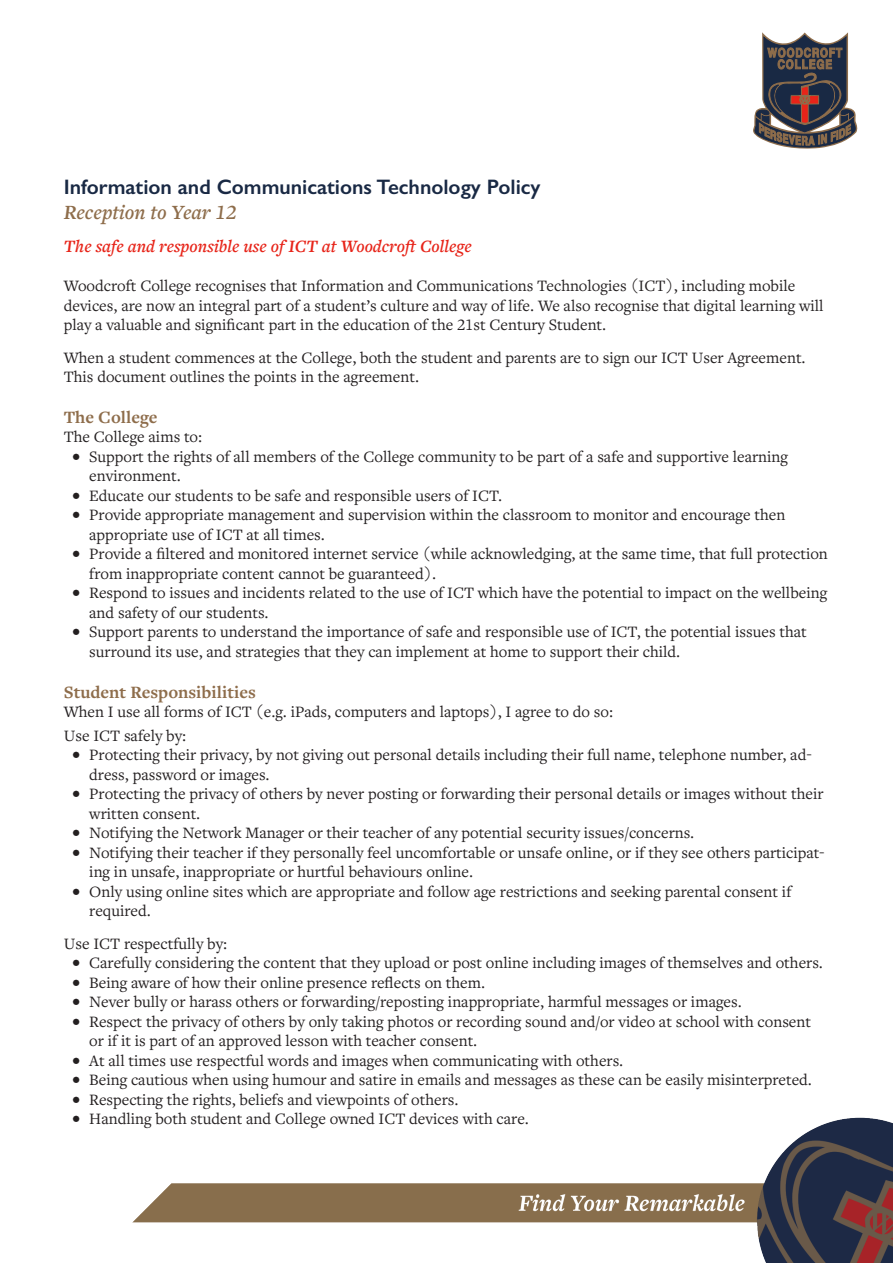
<style>
.page{position:relative;width:893px;height:1263px;background:#fff}
.page>*{position:absolute;margin:0;border:0;box-sizing:border-box;transform-origin:0 0}
.t1{font:600 21px "Gill Sans";color:#192944}
.t2{font:italic 600 21px "Freight Text Pro";color:#8e6d4b}
.t3{font:italic 600 18px "Freight Text Pro";color:#e72419}
.t4{font:700 18px "Freight Text Pro";color:#8e6d4b}
.t5{font:16.5px/19.5px "Freight Text Pro";color:#231f20}
</style>
<div class="page">
<svg style="left:753px;top:32px;width:105px;height:117px"></svg>
<div style="left:799px;top:95px;width:11px;height:10px;border:2px solid #8e6d4b;border-radius:50%"></div>
<img style="left:132px;top:1117px;width:761px;height:146px">
<p class="t1" style="left:64px;top:174px;width:478px">Information and Communications Technology Policy</p>
<p class="t2" style="left:64px;top:199px;width:174px">Reception to Year 12</p>
<p class="t3" style="left:64px;top:235px;width:409px">The safe and responsible use of ICT at Woodcroft College</p>
<p class="t5" style="left:64px;top:276px;width:761px">Woodcroft College recognises that Information and Communications Technologies (ICT), including mobile devices, are now an integral part of a student’s culture and way of life. We also recognise that digital learning will play a valuable and significant part in the education of the 21st Century Student.</p>
<p class="t5" style="left:64px;top:347px;width:743px">When a student commences at the College, both the student and parents are to sign our ICT User Agreement.<br>This document outlines the points in the agreement.</p>
<p class="t4" style="left:64px;top:405px;width:95px">The College</p>
<p class="t5" style="left:64px;top:427px;width:140px">The College aims to:</p>
<p class="t5" style="left:89px;top:446px;width:700px;text-indent:-17px">• Support the rights of all members of the College community to be part of a safe and supportive learning environment.</p>
<p class="t5" style="left:72px;top:485px;width:432px">• Educate our students to be safe and responsible users of ICT.</p>
<p class="t5" style="left:89px;top:505px;width:698px;text-indent:-17px">• Provide appropriate management and supervision within the classroom to monitor and encourage then appropriate use of ICT at all times.</p>
<p class="t5" style="left:89px;top:544px;width:740px;text-indent:-17px">• Provide a filtered and monitored internet service (while acknowledging, at the same time, that full protection from inappropriate content cannot be guaranteed).</p>
<p class="t5" style="left:89px;top:583px;width:739px;text-indent:-17px">• Respond to issues and incidents related to the use of ICT which have the potential to impact on the wellbeing and safety of our students.</p>
<p class="t5" style="left:89px;top:622px;width:719px;text-indent:-17px">• Support parents to understand the importance of safe and responsible use of ICT, the potential issues that surround its use, and strategies that they can implement at home to support their child.</p>
<p class="t4" style="left:64px;top:680px;width:194px">Student Responsibilities</p>
<p class="t5" style="left:64px;top:701px;width:551px">When I use all forms of ICT (e.g. iPads, computers and laptops), I agree to do so:</p>
<p class="t5" style="left:64px;top:725px;width:124px">Use ICT safely by:</p>
<p class="t5" style="left:89px;top:745px;width:724px;text-indent:-17px">• Protecting their privacy, by not giving out personal details including their full name, telephone number, ad&shy;dress, password or images.</p>
<p class="t5" style="left:89px;top:784px;width:736px;text-indent:-17px">• Protecting the privacy of others by never posting or forwarding their personal details or images without their written consent.</p>
<p class="t5" style="left:72px;top:823px;width:624px">• Notifying the Network Manager or their teacher of any potential security issues/concerns.</p>
<p class="t5" style="left:89px;top:842px;width:737px;text-indent:-17px">• Notifying their teacher if they personally feel uncomfortable or unsafe online, or if they see others participat&shy;ing in unsafe, inappropriate or hurtful behaviours online.</p>
<p class="t5" style="left:89px;top:881px;width:704px;text-indent:-17px">• Only using online sites which are appropriate and follow age restrictions and seeking parental consent if required.</p>
<p class="t5" style="left:64px;top:933px;width:165px">Use ICT respectfully by:</p>
<p class="t5" style="left:72px;top:952px;width:752px">• Carefully considering the content that they upload or post online including images of themselves and others.</p>
<p class="t5" style="left:72px;top:972px;width:415px">• Being aware of how their online presence reflects on them.</p>
<p class="t5" style="left:72px;top:991px;width:671px">• Never bully or harass others or forwarding/reposting inappropriate, harmful messages or images.</p>
<p class="t5" style="left:89px;top:1011px;width:723px;text-indent:-17px">• Respect the privacy of others by only taking photos or recording sound and/or video at school with consent or if it is part of an approved lesson with teacher consent.</p>
<p class="t5" style="left:72px;top:1050px;width:553px">• At all times use respectful words and images when communicating with others.</p>
<p class="t5" style="left:72px;top:1069px;width:741px">• Being cautious when using humour and satire in emails and messages as these can be easily misinterpreted.</p>
<p class="t5" style="left:72px;top:1089px;width:388px">• Respecting the rights, beliefs and viewpoints of others.</p>
<p class="t5" style="left:72px;top:1108px;width:458px">• Handling both student and College owned ICT devices with care.</p>
</div>
